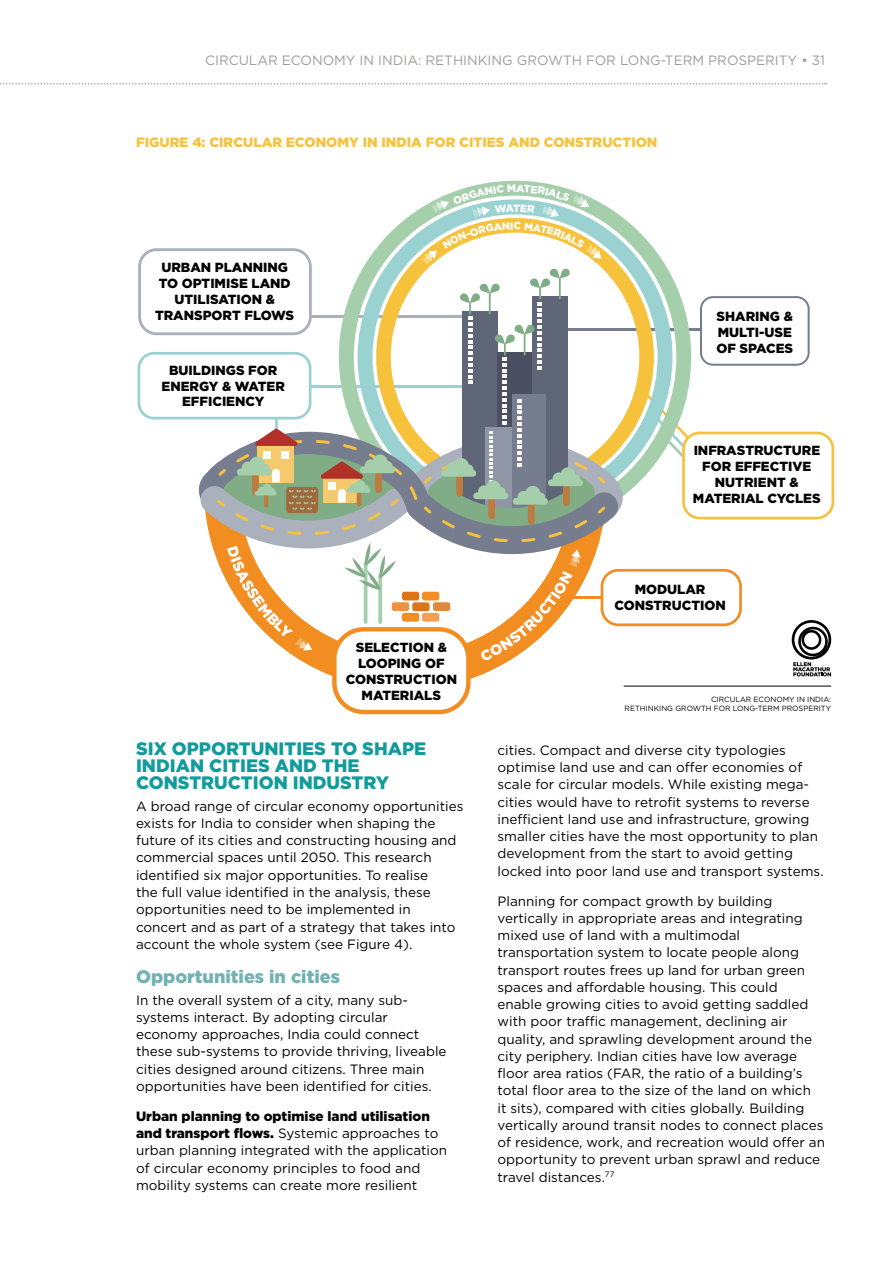
<style>
.page{position:relative;width:893px;height:1263px;background:#fff}
.page>*{position:absolute;margin:0;border:0;box-sizing:border-box;transform-origin:0 0}
.t1{font:900 18px/17.2px "Gotham";color:#129b9b}
.t2{font:900 18px "Gotham";color:#70b2b3}
.t3{font:13.5px/17.2px "Gotham";color:#030303}
.t4{font:13.5px/17.2px "Gotham";color:#000}
.t5{font:13.5px "Gotham";color:#9d9d9c}
.t6{font:900 13.5px "Gotham";color:#f7c23b}
.t7{font:900 13.2px/15.9px "Gotham";color:#010202;text-align:center}
.t8{font:900 10.5px "Gotham";color:#fff}
.t9{font:7.5px/9px "Gotham";color:#000;text-align:right}
.s1{color:#030303}
.s2{font-weight:900}
.s3{color:#000}
</style>
<div class="page">
<svg style="left:0;top:83px;width:826px;height:2px"></svg>
<svg style="left:138px;top:184px;width:696px;height:530px"></svg>
<p class="t5" style="left:205px;top:51px;width:621px">CIRCULAR ECONOMY IN INDIA: RETHINKING GROWTH FOR LONG-TERM PROSPERITY • 31</p>
<p class="t6" style="left:136px;top:133px;width:523px">FIGURE 4: CIRCULAR ECONOMY IN INDIA FOR CITIES AND CONSTRUCTION</p>
<p class="t7" style="left:155px;top:259px;width:141px">URBAN PLANNING<br>TO OPTIMISE LAND<br>UTILISATION &amp;<br>TRANSPORT FLOWS</p>
<p class="t7" style="left:162px;top:362px;width:125px">BUILDINGS FOR<br>ENERGY &amp; WATER<br>EFFICIENCY</p>
<p class="t7" style="left:346px;top:639px;width:113px">SELECTION &amp;<br>LOOPING OF<br>CONSTRUCTION<br>MATERIALS</p>
<h1 class="t1" style="left:136px;top:739px;width:292px">SIX OPPORTUNITIES TO SHAPE<br>INDIAN CITIES AND THE<br>CONSTRUCTION INDUSTRY</h1>
<p class="t4" style="left:136px;top:797px;width:329px">A broad range of circular economy opportunities exists for India to consider when shaping the future of its cities and constructing housing and commercial spaces until 2050. This research identified six major opportunities. To realise<br>the full value identified in the analysis, these opportunities need to be implemented in concert and as part of a strategy that takes into account the whole system (see Figure 4).</p>
<h1 class="t2" style="left:136px;top:964px;width:205px">Opportunities in cities</h1>
<p class="t4" style="left:136px;top:991px;width:312px"><span class="s1">In the overall system of a city, many sub&shy;systems interact. By adopting</span> circular economy approaches, India could connect these sub-systems to provide thriving, liveable cities designed around citizens. Three main opportunities have been identified for cities.</p>
<p class="t3" style="left:136px;top:1107px;width:313px"><span class="s2">Urban planning to optimise land utilisation and transport flows.</span> Systemic approaches to urban planning integrated with the application of circular economy principles to food and mobility systems can create more resilient</p>
<p class="t8" style="left:513px;top:201px;width:9px">T</p>
<p class="t7" style="left:716px;top:308px;width:78px;text-align:justify">SHARING &amp; MULTI-USE OF SPACES</p>
<p class="t7" style="left:693px;top:442px;width:129px">INFRASTRUCTURE<br>FOR EFFECTIVE<br>NUTRIENT &amp;<br>MATERIAL CYCLES</p>
<p class="t7" style="left:614px;top:581px;width:113px">MODULAR<br>CONSTRUCTION</p>
<p class="t9" style="left:625px;top:694px;width:208px">CIRCULAR ECONOMY IN INDIA:<br>RETHINKING GROWTH FOR LONG-TERM PROSPERITY</p>
<p class="t3" style="left:497px;top:741px;width:328px">cities. Compact and diverse city typologies optimise land use and can offer economies of scale for circular models. <span class="s3">While</span> existing mega&shy;cities would have to retrofit systems to reverse inefficient land use and infrastructure, growing smaller cities have the most opportunity to plan development from the start to avoid getting locked into poor land use and transport systems.</p>
<p class="t3" style="left:497px;top:892px;width:329px">Planning for compact growth by building vertically in appropriate areas and integrating mixed use of land with a multimodal transportation system to locate people along transport routes frees up land for urban green spaces and affordable housing. This could enable growing cities to avoid getting saddled with poor traffic management, declining air quality, and sprawling development around the city periphery. <span class="s3">Indian cities have low average floor area ratios (FAR, the ratio of a building’s total floor area to the size of the land on which<br>it sits), compared with cities globally. Building vertically around transit nodes to connect places of residence, work, and recreation would offer an opportunity to prevent urban sprawl and reduce travel distances.</span><sup>77</sup></p>
</div>
